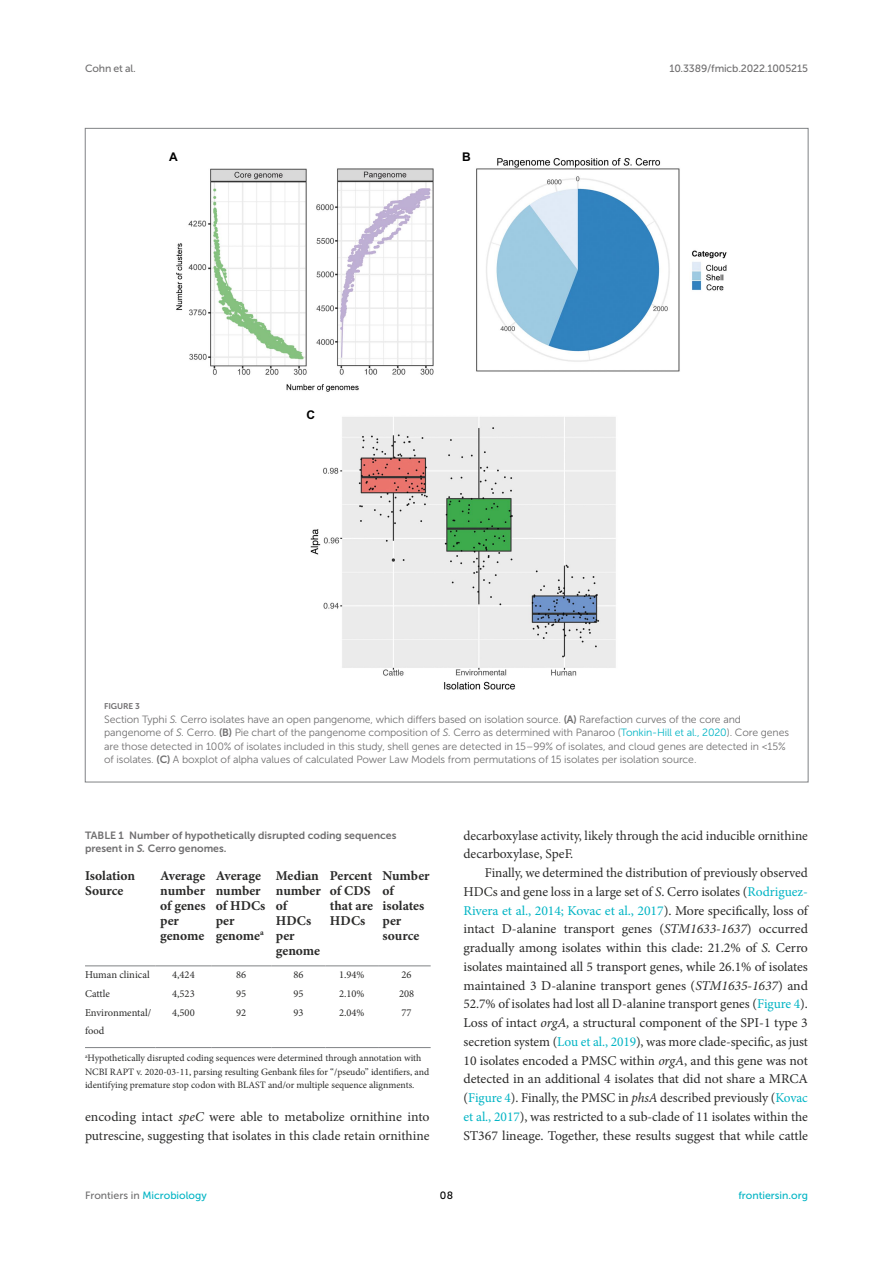
<style>
.page{position:relative;width:893px;height:1263px;background:#fff}
.page>*{position:absolute;margin:0;border:0;box-sizing:border-box;transform-origin:0 0}
.TEXT{font:13.5px/18.8px "Minion Pro";color:#2b2b2a}
.TB_CH{font:700 13.5px/15px "Minion Pro";color:#2b2b2a}
.t1{font:700 12px "Arial";color:#000}
.FIG_LEG{font:10.5px/13.5px "Museo Sans 300";letter-spacing:-.01em;color:#706f70}
.TB_TX{font:10.5px/18.8px "Minion Pro";color:#2b2b2a}
.TT{font:10.5px/13.5px "Museo Sans 700";color:#706f70}
.t2{font:10.5px "Museo Sans 500";color:#00b4c4}
.t3{font:10.5px "Museo Sans 500";letter-spacing:-.015em;color:#706f70}
.t4{font:10.5px "Museo Sans 500";color:#000}
.TFN{font:9.75px/13.5px "Minion Pro";color:#2b2b2a}
.FIG_HD{font:8.25px "Museo Sans 700";letter-spacing:-.01em;color:#706f70}
.s1{font-style:italic}
.s2{font-family:"Museo Sans 700"}
.s3{color:#00b4c4}
.s4{color:#706f70}
</style>
<div class="page">
<img style="left:176px;top:158px;width:551px;height:532px">
<hr style="left:325px;top:1047px;width:53px;height:1px;background:#808285">
<hr style="left:271px;top:1047px;width:54px;height:1px;background:#808285">
<hr style="left:211px;top:1047px;width:60px;height:1px;background:#808285">
<hr style="left:156px;top:1047px;width:55px;height:1px;background:#808285">
<hr style="left:378px;top:1047px;width:53px;height:1px;background:#808285">
<hr style="left:85px;top:1047px;width:71px;height:1px;background:#808285">
<hr style="left:156px;top:966px;width:55px;height:1px;background:#808285">
<hr style="left:211px;top:966px;width:60px;height:1px;background:#808285">
<hr style="left:271px;top:966px;width:54px;height:1px;background:#808285">
<hr style="left:325px;top:966px;width:53px;height:1px;background:#808285">
<hr style="left:378px;top:966px;width:53px;height:1px;background:#808285">
<hr style="left:85px;top:966px;width:71px;height:1px;background:#808285">
<p class="t3" style="left:85px;top:63px;width:52px">Cohn et al.</p>
<p class="t3" style="left:669px;top:63px;width:140px">10.3389/fmicb.2022.1005215</p>
<p class="t1" style="left:169px;top:148px;width:10px">A</p>
<p class="t1" style="left:462px;top:148px;width:10px">B</p>
<p class="t1" style="left:306px;top:406px;width:10px">C</p>
<p class="FIG_HD" style="left:104px;top:702px;width:37px">FIGURE 3</p>
<p class="FIG_LEG" style="left:104px;top:712px;width:686px">Section Typhi <span class="s1">S.</span> Cerro isolates have an open pangenome, which differs based on isolation source. <span class="s2">(A)</span> Rarefaction curves of the core and pangenome of <span class="s1">S.</span> Cerro. <span class="s2">(B)</span> Pie chart of the pangenome composition of <span class="s1">S.</span> Cerro as determined with Panaroo (<span class="s3">Tonkin-Hill et al., 2020</span>). Core genes are those detected in 100% of isolates included in this study, shell genes are detected in 15–99% of isolates, and cloud genes are detected in &lt;15% of isolates. <span class="s2">(C)</span> A boxplot of alpha values of calculated Power Law Models from permutations of 15 isolates per isolation source.</p>
<p class="TT" style="left:85px;top:828px;width:313px">TABLE 1 Number of hypothetically disrupted coding sequences present in <span class="s1">S.</span> Cerro genomes.</p>
<p class="TB_CH" style="left:85px;top:868px;width:52px">Isolation<br>Source</p>
<p class="TB_CH" style="left:160px;top:868px;width:47px">Average number of genes per genome</p>
<p class="TB_CH" style="left:216px;top:868px;width:51px">Average number of HDCs per genome<sup>a</sup></p>
<p class="TB_CH" style="left:276px;top:868px;width:46px">Median number of<br>HDCs per genome</p>
<p class="TB_CH" style="left:330px;top:868px;width:45px">Percent of CDS that are<br>HDCs</p>
<p class="TB_CH" style="left:383px;top:868px;width:49px">Number of isolates per source</p>
<p class="TB_TX" style="left:85px;top:965px;width:66px">Human clinical</p>
<p class="TB_TX" style="left:172px;top:965px;width:24px">4,424</p>
<p class="TB_TX" style="left:236px;top:965px;width:12px">86</p>
<p class="TB_TX" style="left:293px;top:965px;width:12px">86</p>
<p class="TB_TX" style="left:339px;top:965px;width:27px">1.94%</p>
<p class="TB_TX" style="left:402px;top:965px;width:12px">26</p>
<p class="TB_TX" style="left:85px;top:984px;width:26px">Cattle</p>
<p class="TB_TX" style="left:172px;top:984px;width:24px">4,523</p>
<p class="TB_TX" style="left:236px;top:984px;width:12px">95</p>
<p class="TB_TX" style="left:293px;top:984px;width:12px">95</p>
<p class="TB_TX" style="left:339px;top:984px;width:27px">2.10%</p>
<p class="TB_TX" style="left:399px;top:984px;width:17px">208</p>
<p class="TB_TX" style="left:85px;top:1003px;width:68px">Environmental/ food</p>
<p class="TB_TX" style="left:172px;top:1003px;width:24px">4,500</p>
<p class="TB_TX" style="left:236px;top:1003px;width:12px">92</p>
<p class="TB_TX" style="left:293px;top:1003px;width:12px">93</p>
<p class="TB_TX" style="left:339px;top:1003px;width:27px">2.04%</p>
<p class="TB_TX" style="left:402px;top:1003px;width:12px">77</p>
<p class="TFN" style="left:85px;top:1051px;width:346px"><sup>a</sup>Hypothetically disrupted coding sequences were determined through annotation with<br>NCBI RAPT v. 2020-03-11, parsing resulting Genbank files for “/pseudo” identifiers, and identifying premature stop codon with BLAST and/or multiple sequence alignments.</p>
<p class="TEXT" style="left:85px;top:1107px;width:346px">encoding intact <span class="s1">speC</span> were able to metabolize ornithine into putrescine, suggesting that isolates in this clade retain ornithine</p>
<p class="TEXT" style="left:463px;top:826px;width:346px">decarboxylase activity, likely through the acid inducible ornithine decarboxylase, SpeF.</p>
<p class="TEXT" style="left:463px;top:863px;width:346px;text-align:justify;text-indent:21px">Finally, we determined the distribution of previously observed HDCs and gene loss in a large set of <span class="s1">S</span>. Cerro isolates (<span class="s3">Rodriguez-Rivera et al., 2014; Kovac et al., 2017</span>). More specifically, loss of intact D-alanine transport genes (<span class="s1">STM1633-1637</span>) occurred gradually among isolates within this clade: 21.2% of <span class="s1">S.</span> Cerro isolates maintained all 5 transport genes, while 26.1% of isolates maintained 3 D-alanine transport genes (<span class="s1">STM1635-1637</span>) and 52.7% of isolates had lost all D-alanine transport genes (<span class="s3">Figure 4</span>).<br>Loss of intact <span class="s1">orgA,</span> a structural component of the SPI-1 type 3 secretion system (<span class="s3">Lou et al., 2019</span>), was more clade-specific, as just 10 isolates encoded a PMSC within <span class="s1">orgA</span>, and this gene was not detected in an additional 4 isolates that did not share a MRCA (<span class="s3">Figure 4</span>). Finally, the PMSC in <span class="s1">phsA</span> described previously (<span class="s3">Kovac et al., 2017</span>), was restricted to a sub-clade of 11 isolates within the ST367 lineage. Together, these results suggest that while cattle</p>
<p class="t2" style="left:85px;top:1190px;width:123px"><span class="s4">Frontiers in</span> Microbiology</p>
<p class="t4" style="left:440px;top:1190px;width:15px">08</p>
<p class="t2" style="left:738px;top:1190px;width:71px">frontiersin.org</p>
</div>
